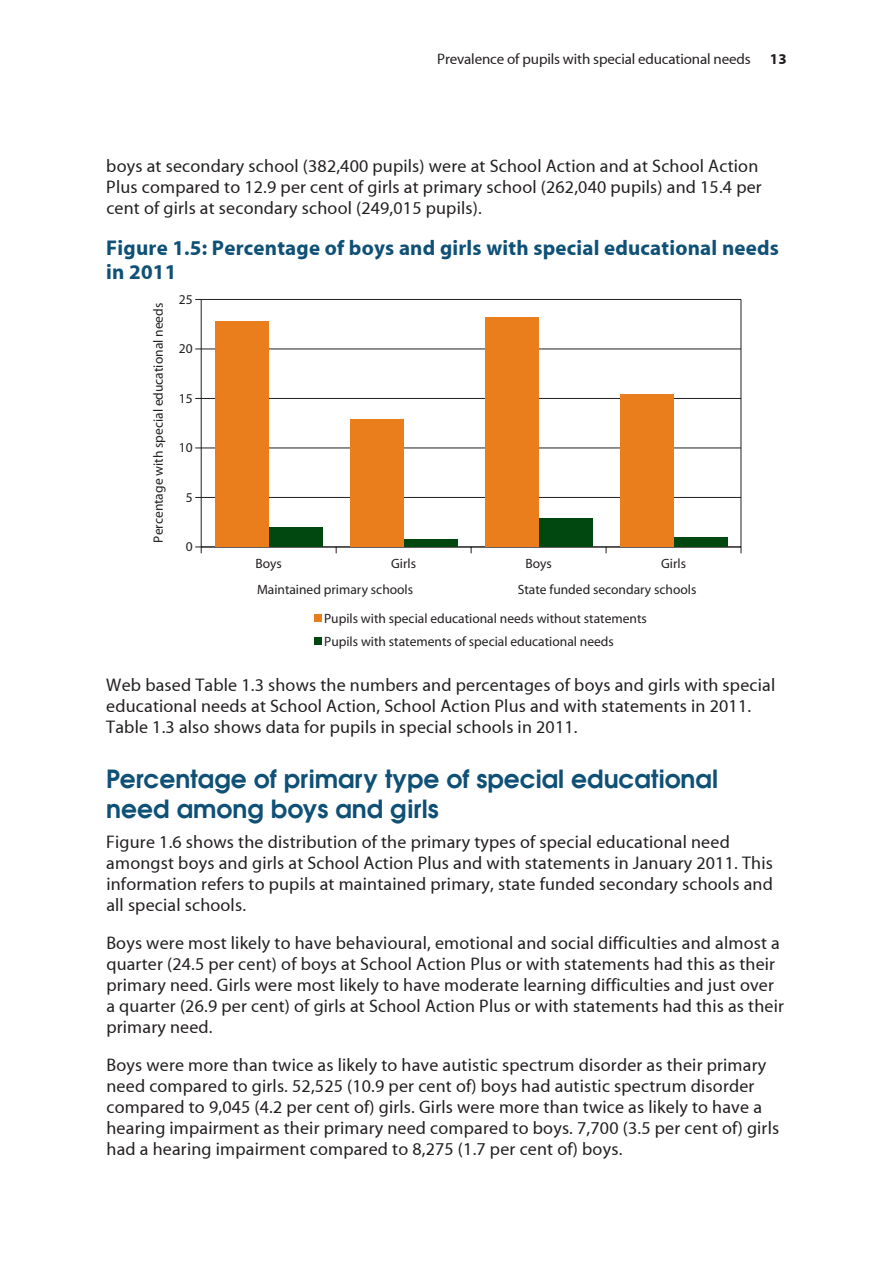
<style>
.page{position:relative;width:893px;height:1263px;background:#fff}
.page>*{position:absolute;margin:0;border:0;box-sizing:border-box;transform-origin:0 0}
.t1{font:600 24.9px/30px "Avant Garde";color:#0e5076}
.t2{font:21px/24px "Myriad MM Bold";letter-spacing:.01em;color:#0e5076}
.t3{font:18px/21px "Myriad MM";letter-spacing:.01em;color:#231f20}
.t4{font:15px "Myriad MM";letter-spacing:-.01em;color:#231f20}
.t5{font:15px "Myriad MM Bold";color:#231f20}
.t6{font:13.5px/23.2px "Myriad MM";color:#231f20}
.t7{font:600 13.5px "Myriad MM";color:#231f20}
</style>
<div class="page">
<div style="left:314px;top:614px;width:7px;height:7px;background:#ea7e1d"></div>
<div style="left:314px;top:638px;width:7px;height:7px;background:#004710"></div>
<hr style="left:741px;top:299px;width:1px;height:248px;background:#231f20">
<svg style="left:195px;top:547px;width:7px;height:6px"></svg>
<hr style="left:201px;top:299px;width:1px;height:248px;background:#231f20">
<hr style="left:201px;top:547px;width:540px;height:1px;background:#231f20">
<hr style="left:201px;top:497px;width:540px;height:1px;background:#231f20">
<hr style="left:201px;top:448px;width:540px;height:1px;background:#231f20">
<hr style="left:201px;top:398px;width:540px;height:1px;background:#231f20">
<hr style="left:201px;top:349px;width:540px;height:1px;background:#231f20">
<hr style="left:201px;top:299px;width:540px;height:1px;background:#231f20">
<div style="left:269px;top:527px;width:54px;height:20px;background:#004710"></div>
<div style="left:404px;top:539px;width:54px;height:8px;background:#004710"></div>
<div style="left:539px;top:518px;width:54px;height:29px;background:#004710"></div>
<div style="left:674px;top:537px;width:53px;height:10px;background:#004710"></div>
<div style="left:215px;top:321px;width:54px;height:226px;background:#ea7e1d"></div>
<div style="left:350px;top:419px;width:54px;height:128px;background:#ea7e1d"></div>
<div style="left:485px;top:317px;width:54px;height:230px;background:#ea7e1d"></div>
<div style="left:620px;top:394px;width:54px;height:153px;background:#ea7e1d"></div>
<p class="t4" style="left:437px;top:51px;width:315px">Prevalence of pupils with special educational needs</p>
<p class="t5" style="left:770px;top:51px;width:18px">13</p>
<p class="t3" style="left:106px;top:157px;width:657px">boys at secondary school (382,400 pupils) were at School Action and at School Action<br>Plus compared to 12.9 per cent of girls at primary school (262,040 pupils) and 15.4 per cent of girls at secondary school (249,015 pupils).</p>
<p class="t2" style="left:106px;top:237px;width:674px">Figure 1.5: Percentage of boys and girls with special educational needs in 2011</p>
<p class="t7" style="left:152px;top:543px;width:241px;rotate:-90deg">Percentage with special educational needs</p>
<p class="t6" style="left:179px;top:288px;width:15px">25</p>
<p class="t6" style="left:179px;top:338px;width:15px">20</p>
<p class="t6" style="left:179px;top:387px;width:15px">15</p>
<p class="t6" style="left:179px;top:437px;width:15px">10</p>
<p class="t6" style="left:186px;top:486px;width:8px">5</p>
<p class="t6" style="left:186px;top:536px;width:8px">0</p>
<p class="t6" style="left:256px;top:553px;width:28px">Boys</p>
<p class="t6" style="left:391px;top:553px;width:26px">Girls</p>
<p class="t6" style="left:525px;top:553px;width:28px">Boys</p>
<p class="t6" style="left:661px;top:553px;width:26px">Girls</p>
<p class="t6" style="left:257px;top:579px;width:158px">Maintained primary schools</p>
<p class="t6" style="left:518px;top:579px;width:180px">State funded secondary schools</p>
<p class="t6" style="left:324px;top:608px;width:324px">Pupils with special educational needs without statements<br>Pupils with statements of special educational needs</p>
<p class="t3" style="left:106px;top:675px;width:670px">Web based Table 1.3 shows the numbers and percentages of boys and girls with special educational needs at School Action, School Action Plus and with statements in 2011.<br>Table 1.3 also shows data for pupils in special schools in 2011.</p>
<h1 class="t1" style="left:106px;top:763px;width:613px">Percentage of primary type of special educational need among boys and girls</h1>
<p class="t3" style="left:106px;top:832px;width:668px">Figure 1.6 shows the distribution of the primary types of special educational need amongst boys and girls at School Action Plus and with statements in January 2011. This information refers to pupils at maintained primary, state funded secondary schools and all special schools.</p>
<p class="t3" style="left:106px;top:933px;width:679px">Boys were most likely to have behavioural, emotional and social difficulties and almost a quarter (24.5 per cent) of boys at School Action Plus or with statements had this as their primary need. Girls were most likely to have moderate learning difficulties and just over a quarter (26.9 per cent) of girls at School Action Plus or with statements had this as their primary need.</p>
<p class="t3" style="left:106px;top:1055px;width:674px">Boys were more than twice as likely to have autistic spectrum disorder as their primary need compared to girls. 52,525 (10.9 per cent of) boys had autistic spectrum disorder compared to 9,045 (4.2 per cent of) girls. Girls were more than twice as likely to have a hearing impairment as their primary need compared to boys. 7,700 (3.5 per cent of) girls had a hearing impairment compared to 8,275 (1.7 per cent of) boys.</p>
</div>
